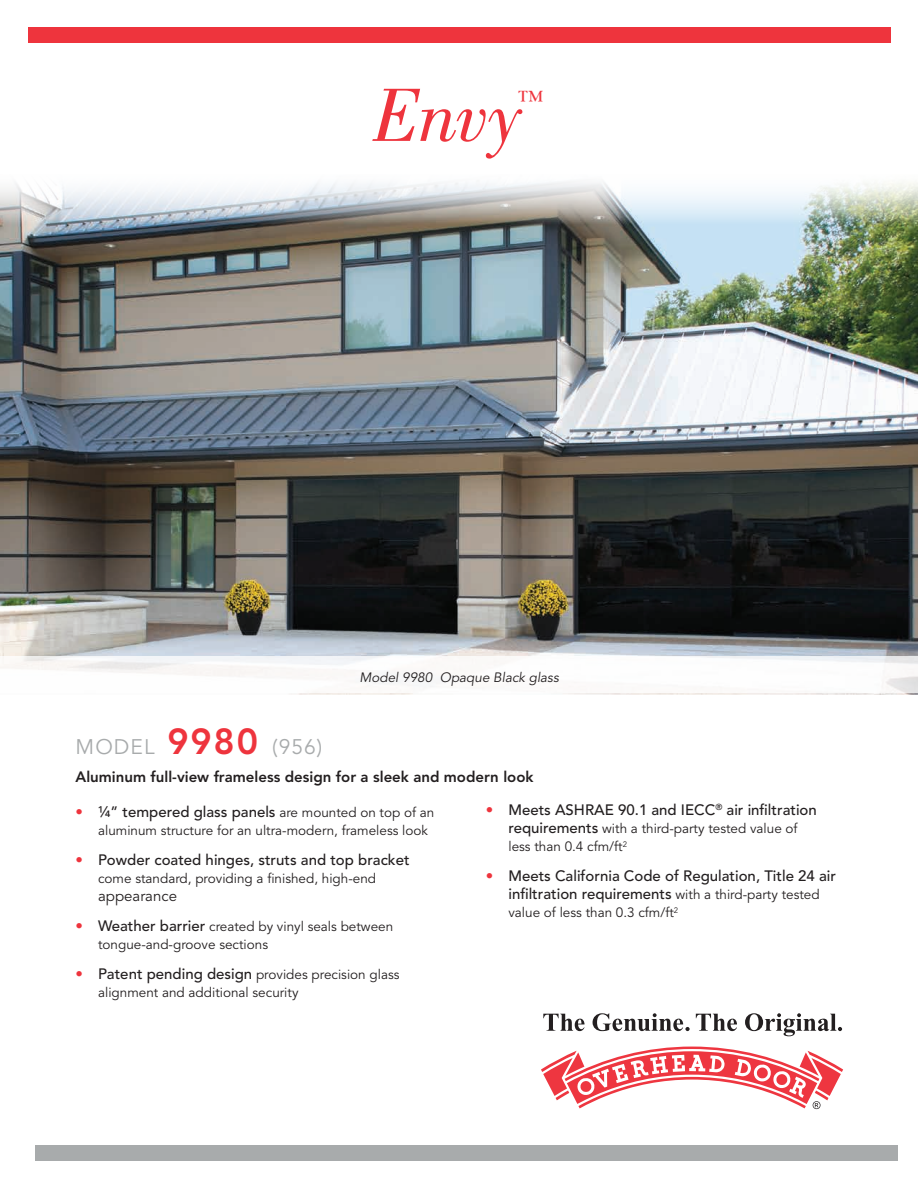
<style>
.page{position:relative;width:918px;height:1188px;background:#fff}
.page>*{position:absolute;margin:0;border:0;box-sizing:border-box;transform-origin:0 0}
.t1{font:italic 78px "Bodoni";color:#ee343d}
.t2{font:italic 26.25px "Bodoni";color:#ee343d}
.t3{font:21px "Avenir LT Std";letter-spacing:.05em;color:#a8abac}
.t4{font:500 15px/18px "Avenir LT Std";color:#231f20;text-align:center}
.t5{font:800 15px "Avenir LT Std";color:#231f20}
.t6{font:15px "Avenir LT Std";color:#231f20}
.t7{font:13.5px/18px "Avenir LT Std";color:#231f20}
.t8{font:italic 13.5px "Avenir LT Std";color:#231f20}
.s1{font-weight:800;font-size:36px;color:#ee343d}
.s2{font-weight:400;color:#ee343d}
.s3{font-weight:400;font-size:13.5px}
.s4{font-size:15px;color:#ee343d}
.s5{font-weight:500;font-size:15px}
</style>
<div class="page">
<img style="left:0;top:182px;width:918px;height:512px">
<div style="left:28px;top:28px;width:863px;height:15px;background:#ee343d"></div>
<div style="left:36px;top:1146px;width:862px;height:15px;background:#a8abac"></div>
<svg style="left:543px;top:1014px;width:42px;height:17px"></svg>
<svg style="left:593px;top:1013px;width:97px;height:18px"></svg>
<svg style="left:696px;top:1014px;width:41px;height:17px"></svg>
<svg style="left:745px;top:1013px;width:97px;height:23px"></svg>
<svg style="left:541px;top:1046px;width:302px;height:64px"></svg>
<div style="left:0;top:656px;width:918px;height:37px;background:#fff"></div>
<h1 class="t1" style="left:373px;top:72px;width:151px">Envy</h1>
<h2 class="t2" style="left:518px;top:85px;width:27px">™</h2>
<p class="t8" style="left:359px;top:669px;width:201px">Model 9980 Opaque Black glass</p>
<h3 class="t3" style="left:76px;top:734px;width:248px">MODEL <span class="s1">9980</span> (956)</h3>
<p class="t5" style="left:76px;top:768px;width:460px">Aluminum full-view frameless design for a sleek and modern look</p>
<p class="t4" style="left:76px;top:803px;width:360px"><span class="s2">•</span> ¼” tempered glass panels <span class="s3">are mounted on top of an</span></p>
<p class="t7" style="left:98px;top:822px;width:331px">aluminum structure for an ultra-modern, frameless look</p>
<p class="t4" style="left:76px;top:851px;width:335px"><span class="s2">•</span> Powder coated hinges, struts and top bracket</p>
<p class="t7" style="left:98px;top:870px;width:280px">come standard, providing a finished, high-end</p>
<p class="t6" style="left:98px;top:887px;width:80px">appearance</p>
<p class="t7" style="left:98px;top:918px;width:297px;text-indent:-23px"><span class="s4">•</span> <span class="s5">Weather barrier</span> created by vinyl seals between tongue-and-groove sections</p>
<p class="t7" style="left:98px;top:966px;width:303px;text-indent:-22px"><span class="s4">•</span> <span class="s5">Patent pending design</span> provides precision glass alignment and additional security</p>
<p class="t4" style="left:486px;top:802px;width:332px"><span class="s2">•</span> Meets ASHRAE 90.1 and IECC<sup>®</sup> air infiltration</p>
<p class="t7" style="left:508px;top:820px;width:291px"><span class="s5">requirements</span> with a third-party tested value of less than 0.4 cfm/ft<sup>2</sup></p>
<p class="t4" style="left:486px;top:868px;width:352px"><span class="s2">•</span> Meets California Code of Regulation, Title 24 air infiltration requirements <span class="s3">with a third-party tested</span></p>
<p class="t7" style="left:508px;top:904px;width:171px">value of less than 0.3 cfm/ft<sup>2</sup></p>
</div>
